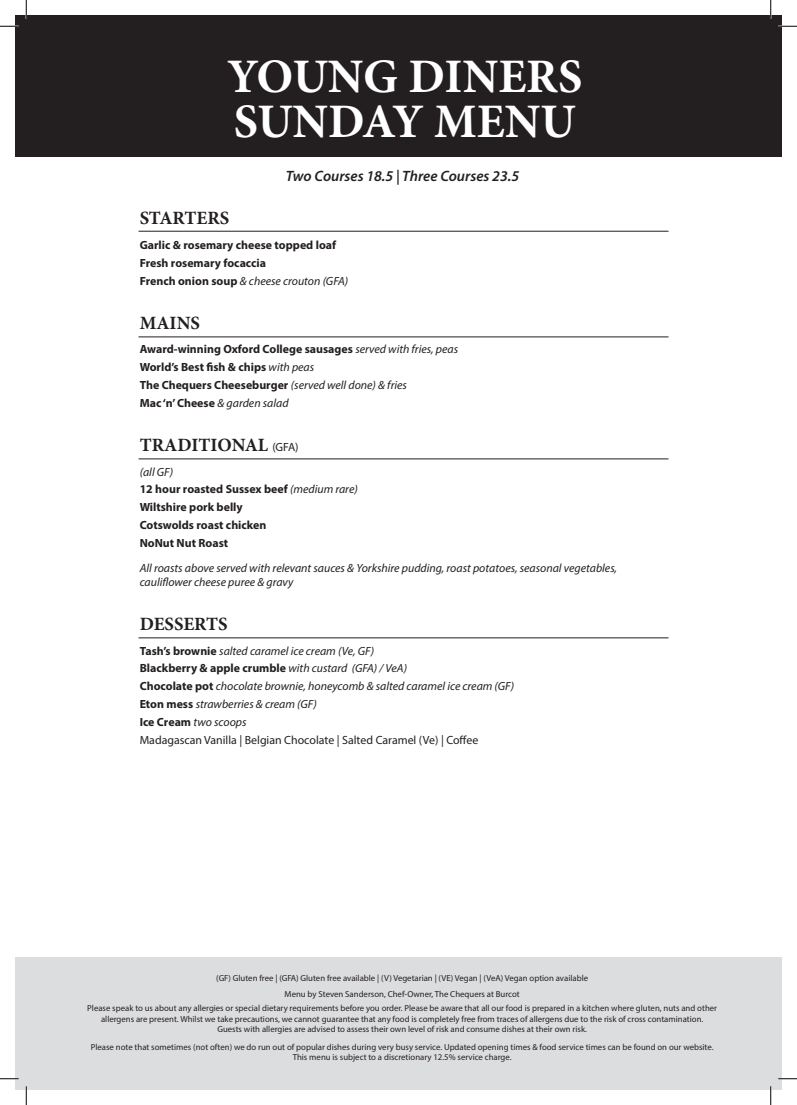
<style>
.page{position:relative;width:797px;height:1105px;background:#fff}
.page>*{position:absolute;margin:0;border:0;box-sizing:border-box;transform-origin:0 0}
.t1{font:700 48.12px "Minion Pro";color:#fff}
.Menu_Items_Title{font:700 18.75px "Minion Pro";color:#231f20}
.Menu_item_Paragraph{font:italic 600 15px "Myriad Pro";color:#231f20}
.Menu_item_Paragraph-2{font:700 11.88px "Myriad Pro";color:#231f20}
.Menu_item_Paragraph-3{font:italic 11.88px/14.2px "Myriad Pro";color:#231f20}
.Menu_item_Paragraph-4{font:11.88px "Myriad Pro";color:#231f20}
.t2{font:8.75px/10.5px "Myriad Pro";color:#231f20;text-align:center}
.s1{font-weight:700;font-style:normal}
.s2{font-weight:400;font-style:italic}
.s3{font-family:"Myriad Pro";font-weight:400;font-size:11.88px}
.s4{font-weight:400;font-style:italic;font-size:11.62px}
</style>
<div class="page">
<div style="left:16px;top:16px;width:765px;height:140px;background:#231f20"></div>
<div style="left:16px;top:957px;width:765px;height:132px;background:#dcdddf"></div>
<hr style="left:138px;top:231px;width:530px;height:1px;background:#231f20">
<hr style="left:138px;top:337px;width:530px;height:1px;background:#231f20">
<hr style="left:138px;top:459px;width:530px;height:1px;background:#231f20">
<hr style="left:138px;top:637px;width:530px;height:1px;background:#231f20">
<svg style="left:0;top:25px;width:19px;height:2px"></svg>
<svg style="left:778px;top:25px;width:19px;height:2px"></svg>
<svg style="left:0;top:1078px;width:19px;height:1px"></svg>
<svg style="left:778px;top:1078px;width:19px;height:1px"></svg>
<svg style="left:25px;top:0;width:2px;height:19px"></svg>
<svg style="left:25px;top:1086px;width:2px;height:19px"></svg>
<svg style="left:770px;top:0;width:1px;height:19px"></svg>
<svg style="left:770px;top:1086px;width:1px;height:19px"></svg>
<p class="t1" style="left:227px;top:42px;width:357px">YOUNG DINERS</p>
<p class="t1" style="left:234px;top:87px;width:343px">SUNDAY MENU</p>
<p class="Menu_item_Paragraph" style="left:286px;top:167px;width:235px">Two Courses 18.5 | Three Courses 23.5</p>
<p class="Menu_Items_Title" style="left:140px;top:205px;width:91px">STARTERS</p>
<p class="Menu_item_Paragraph-2" style="left:140px;top:237px;width:198px">Garlic &amp; rosemary cheese topped loaf</p>
<p class="Menu_item_Paragraph-2" style="left:140px;top:255px;width:128px">Fresh rosemary focaccia</p>
<p class="Menu_item_Paragraph-3" style="left:140px;top:273px;width:210px"><span class="s1">French onion soup</span> &amp; cheese crouton (GFA)</p>
<p class="Menu_Items_Title" style="left:140px;top:309px;width:62px">MAINS</p>
<p class="Menu_item_Paragraph-2" style="left:140px;top:342px;width:320px">Award-winning Oxford College sausages <span class="s2">served with fries, peas</span></p>
<p class="Menu_item_Paragraph-2" style="left:140px;top:359px;width:176px">World’s Best fish &amp; chips <span class="s2">with peas</span></p>
<p class="Menu_item_Paragraph-2" style="left:140px;top:377px;width:269px">The Chequers Cheeseburger <span class="s2">(served well done) &amp; fries</span></p>
<p class="Menu_item_Paragraph-2" style="left:140px;top:395px;width:150px">Mac ‘n’ Cheese <span class="s2">&amp; garden salad</span></p>
<p class="Menu_Items_Title" style="left:140px;top:431px;width:160px">TRADITIONAL <span class="s3">(GFA)</span></p>
<p class="Menu_item_Paragraph-3" style="left:140px;top:464px;width:35px">(all GF)</p>
<p class="Menu_item_Paragraph-2" style="left:140px;top:482px;width:219px">12 hour roasted Sussex beef <span class="s2">(medium rare)</span></p>
<p class="Menu_item_Paragraph-2" style="left:140px;top:499px;width:105px">Wiltshire pork belly</p>
<p class="Menu_item_Paragraph-2" style="left:140px;top:517px;width:128px">Cotswolds roast chicken</p>
<p class="Menu_item_Paragraph-2" style="left:140px;top:535px;width:90px">NoNut Nut Roast</p>
<p class="Menu_item_Paragraph-3" style="left:140px;top:560px;width:479px">All roasts above served with relevant sauces &amp; Yorkshire pudding, roast potatoes, seasonal vegetables, cauliflower cheese puree &amp; gravy</p>
<p class="Menu_Items_Title" style="left:140px;top:610px;width:89px">DESSERTS</p>
<p class="Menu_item_Paragraph-3" style="left:140px;top:643px;width:236px"><span class="s1">Tash’s brownie</span> salted caramel ice cream (Ve, GF)</p>
<p class="Menu_item_Paragraph-2" style="left:140px;top:661px;width:269px">Blackberry &amp; apple crumble <span class="s2">with custard</span> <span class="s4">(GFA) / VeA)</span></p>
<p class="Menu_item_Paragraph-3" style="left:140px;top:679px;width:376px"><span class="s1">Chocolate pot</span> chocolate brownie, honeycomb &amp; salted caramel ice cream (GF)</p>
<p class="Menu_item_Paragraph-3" style="left:140px;top:697px;width:178px"><span class="s1">Eton mess</span> strawberries &amp; cream (GF)</p>
<p class="Menu_item_Paragraph-3" style="left:140px;top:714px;width:108px"><span class="s1">Ice Cream</span> two scoops</p>
<p class="Menu_item_Paragraph-4" style="left:140px;top:732px;width:340px">Madagascan Vanilla | Belgian Chocolate | Salted Caramel (Ve) | Coffee</p>
<p class="t2" style="left:216px;top:969px;width:373px;line-height:16.2px">(GF) Gluten free | (GFA) Gluten free available | (V) Vegetarian | (VE) Vegan | (VeA) Vegan option available<br>Menu by Steven Sanderson, Chef-Owner, The Chequers at Burcot</p>
<p class="t2" style="left:87px;top:1003px;width:631px">Please speak to us about any allergies or special dietary requirements before you order. Please be aware that all our food is prepared in a kitchen where gluten, nuts and other allergens are present. Whilst we take precautions, we cannot guarantee that any food is completely free from traces of allergens due to the risk of cross contamination.<br>Guests with allergies are advised to assess their own level of risk and consume dishes at their own risk.</p>
<p class="t2" style="left:91px;top:1041px;width:624px">Please note that sometimes (not often) we do run out of popular dishes during very busy service. Updated opening times &amp; food service times can be found on our website.<br>This menu is subject to a discretionary 12.5% service charge.</p>
</div>
